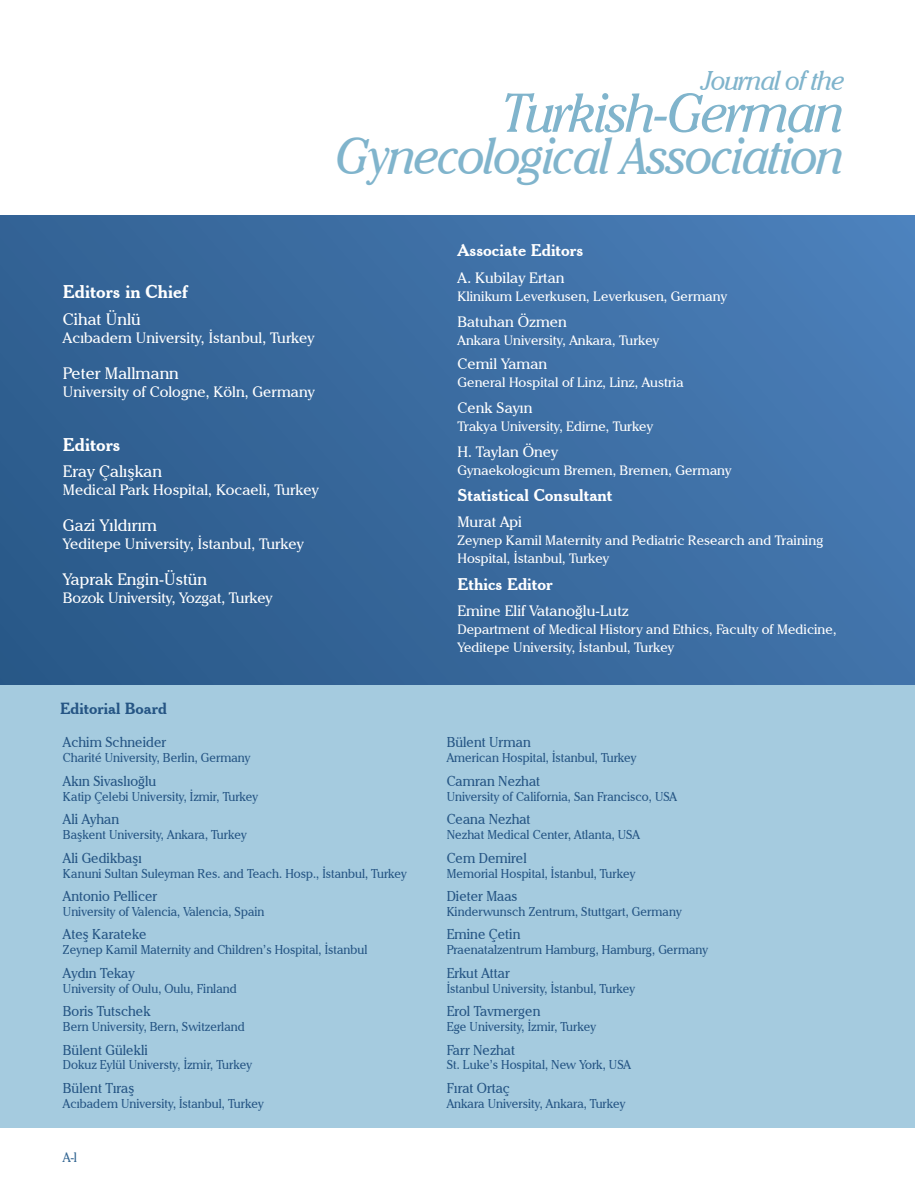
<style>
.page{position:relative;width:915px;height:1191px;background:#fff}
.page>*{position:absolute;margin:0;border:0;box-sizing:border-box;transform-origin:0 0}
.t1{font:italic 54px "Cheltenham IT Cby BT";letter-spacing:-.04em;color:#80b4cc;scale:.94 1}
.t2{font:italic 51px "Cheltenham IT Cby BT";letter-spacing:-.04em;color:#80b4cc;scale:.94 1}
.t3{font:italic 27px "Cheltenham IT Cby BT";letter-spacing:-.04em;color:#80b4cc;scale:.94 1}
.t4{font:700 18px "Cheltenham BT";color:#fff}
.t5{font:16.5px "Cheltenham IT Cby BT";color:#fff}
.t6{font:700 16.5px "Cheltenham BT";color:#fff}
.t7{font:700 15.75px "Cheltenham BT";color:#255584}
.t8{font:15px "Cheltenham IT Cby BT";color:#fff}
.t9{font:14.25px "Cheltenham IT Cby BT";color:#255584;scale:.94 1}
.t10{font:13.5px/18px "Cheltenham IT Cby BT";color:#fff}
.t11{font:13.5px "Cheltenham IT Cby BT";color:#366894;scale:.94 1}
.t12{font:12.75px "Cheltenham IT Cby BT";color:#255584;scale:.94 1}
</style>
<div class="page">
<div style="left:0;top:685px;width:914px;height:442px;background:#a5cbdf"></div>
<div style="left:0;top:215px;width:914px;height:470px;background:linear-gradient(to right,#2d5c8d,#477ab3)"></div>
<h3 class="t3" style="left:701px;top:64px;width:154px">Journal of the</h3>
<h1 class="t1" style="left:501px;top:80px;width:367px">Turkish-German</h1>
<h2 class="t2" style="left:336px;top:125px;width:542px">Gynecological Association</h2>
<h3 class="t4" style="left:63px;top:281px;width:126px">Editors in Chief</h3>
<p class="t5" style="left:63px;top:309px;width:79px">Cihat Ünlü</p>
<p class="t8" style="left:63px;top:328px;width:253px">Acıbadem University, İstanbul, Turkey</p>
<p class="t5" style="left:63px;top:363px;width:117px">Peter Mallmann</p>
<p class="t8" style="left:63px;top:382px;width:253px">University of Cologne, Köln, Germany</p>
<h3 class="t4" style="left:63px;top:433px;width:59px">Editors</h3>
<p class="t5" style="left:63px;top:461px;width:101px">Eray Çalışkan</p>
<p class="t8" style="left:63px;top:481px;width:257px">Medical Park Hospital, Kocaeli, Turkey</p>
<p class="t5" style="left:63px;top:515px;width:96px">Gazi Yıldırım</p>
<p class="t8" style="left:63px;top:535px;width:242px">Yeditepe University, İstanbul, Turkey</p>
<p class="t5" style="left:63px;top:569px;width:146px">Yaprak Engin-Üstün</p>
<p class="t8" style="left:63px;top:589px;width:211px">Bozok University, Yozgat, Turkey</p>
<p class="t7" style="left:60px;top:699px;width:108px">Editorial Board</p>
<p class="t6" style="left:457px;top:240px;width:127px">Associate Editors</p>
<p class="t8" style="left:457px;top:268px;width:108px">A. Kubilay Ertan</p>
<p class="t10" style="left:457px;top:286px;width:271px">Klinikum Leverkusen, Leverkusen, Germany</p>
<p class="t8" style="left:457px;top:312px;width:111px">Batuhan Özmen</p>
<p class="t10" style="left:457px;top:331px;width:203px">Ankara University, Ankara, Turkey</p>
<p class="t8" style="left:457px;top:354px;width:91px">Cemil Yaman</p>
<p class="t10" style="left:457px;top:373px;width:227px">General Hospital of Linz, Linz, Austria</p>
<p class="t8" style="left:457px;top:398px;width:76px">Cenk Sayın</p>
<p class="t10" style="left:457px;top:417px;width:197px">Trakya University, Edirne, Turkey</p>
<p class="t8" style="left:457px;top:442px;width:102px">H. Taylan Öney</p>
<p class="t10" style="left:457px;top:461px;width:275px">Gynaekologicum Bremen, Bremen, Germany</p>
<p class="t6" style="left:457px;top:485px;width:156px">Statistical Consultant</p>
<p class="t8" style="left:457px;top:513px;width:66px">Murat Api</p>
<p class="t10" style="left:457px;top:531px;width:367px">Zeynep Kamil Maternity and Pediatric Research and Training<br>Hospital, İstanbul, Turkey</p>
<p class="t6" style="left:457px;top:573px;width:97px">Ethics Editor</p>
<p class="t8" style="left:457px;top:601px;width:173px">Emine Elif Vatanoğlu-Lutz</p>
<p class="t10" style="left:457px;top:619px;width:380px">Department of Medical History and Ethics, Faculty of Medicine,<br>Yeditepe University, İstanbul, Turkey</p>
<p class="t9" style="left:63px;top:733px;width:111px">Achim Schneider</p>
<p class="t12" style="left:63px;top:750px;width:201px">Charité University, Berlin, Germany</p>
<p class="t9" style="left:63px;top:772px;width:101px">Akın Sivaslıoğlu</p>
<p class="t12" style="left:63px;top:788px;width:209px">Katip Çelebi University, İzmir, Turkey</p>
<p class="t9" style="left:63px;top:810px;width:61px">Ali Ayhan</p>
<p class="t12" style="left:63px;top:826px;width:197px">Başkent University, Ankara, Turkey</p>
<p class="t9" style="left:63px;top:848px;width:85px">Ali Gedikbaşı</p>
<p class="t12" style="left:63px;top:865px;width:367px">Kanuni Sultan Suleyman Res. and Teach. Hosp., İstanbul, Turkey</p>
<p class="t9" style="left:63px;top:887px;width:102px">Antonio Pellicer</p>
<p class="t12" style="left:63px;top:903px;width:216px">University of Valencia, Valencia, Spain</p>
<p class="t9" style="left:63px;top:925px;width:90px">Ateş Karateke</p>
<p class="t12" style="left:63px;top:942px;width:325px">Zeynep Kamil Maternity and Children’s Hospital, İstanbul</p>
<p class="t9" style="left:63px;top:963px;width:78px">Aydın Tekay</p>
<p class="t12" style="left:63px;top:980px;width:186px">University of Oulu, Oulu, Finland</p>
<p class="t9" style="left:63px;top:1002px;width:95px">Boris Tutschek</p>
<p class="t12" style="left:63px;top:1018px;width:195px">Bern University, Bern, Switzerland</p>
<p class="t9" style="left:63px;top:1040px;width:92px">Bülent Gülekli</p>
<p class="t12" style="left:63px;top:1057px;width:202px">Dokuz Eylül Universty, İzmir, Turkey</p>
<p class="t9" style="left:63px;top:1079px;width:78px">Bülent Tıraş</p>
<p class="t12" style="left:63px;top:1095px;width:215px">Acıbadem University, İstanbul, Turkey</p>
<p class="t11" style="left:63px;top:1148px;width:16px">A-l</p>
<p class="t9" style="left:446px;top:733px;width:91px">Bülent Urman</p>
<p class="t12" style="left:446px;top:750px;width:203px">American Hospital, İstanbul, Turkey</p>
<p class="t9" style="left:446px;top:772px;width:101px">Camran Nezhat</p>
<p class="t12" style="left:446px;top:788px;width:246px">University of California, San Francisco, USA</p>
<p class="t9" style="left:446px;top:810px;width:91px">Ceana Nezhat</p>
<p class="t12" style="left:446px;top:826px;width:207px">Nezhat Medical Center, Atlanta, USA</p>
<p class="t9" style="left:446px;top:848px;width:87px">Cem Demirel</p>
<p class="t12" style="left:446px;top:865px;width:202px">Memorial Hospital, İstanbul, Turkey</p>
<p class="t9" style="left:446px;top:887px;width:77px">Dieter Maas</p>
<p class="t12" style="left:446px;top:903px;width:251px">Kinderwunsch Zentrum, Stuttgart, Germany</p>
<p class="t9" style="left:446px;top:925px;width:80px">Emine Çetin</p>
<p class="t12" style="left:446px;top:942px;width:279px">Praenatalzentrum Hamburg, Hamburg, Germany</p>
<p class="t9" style="left:446px;top:963px;width:68px">Erkut Attar</p>
<p class="t12" style="left:446px;top:980px;width:202px">İstanbul University, İstanbul, Turkey</p>
<p class="t9" style="left:446px;top:1002px;width:101px">Erol Tavmergen</p>
<p class="t12" style="left:446px;top:1018px;width:160px">Ege University, İzmir, Turkey</p>
<p class="t9" style="left:446px;top:1040px;width:74px">Farr Nezhat</p>
<p class="t12" style="left:446px;top:1057px;width:197px">St. Luke’s Hospital, New York, USA</p>
<p class="t9" style="left:446px;top:1079px;width:69px">Fırat Ortaç</p>
<p class="t12" style="left:446px;top:1095px;width:191px">Ankara University, Ankara, Turkey</p>
</div>
